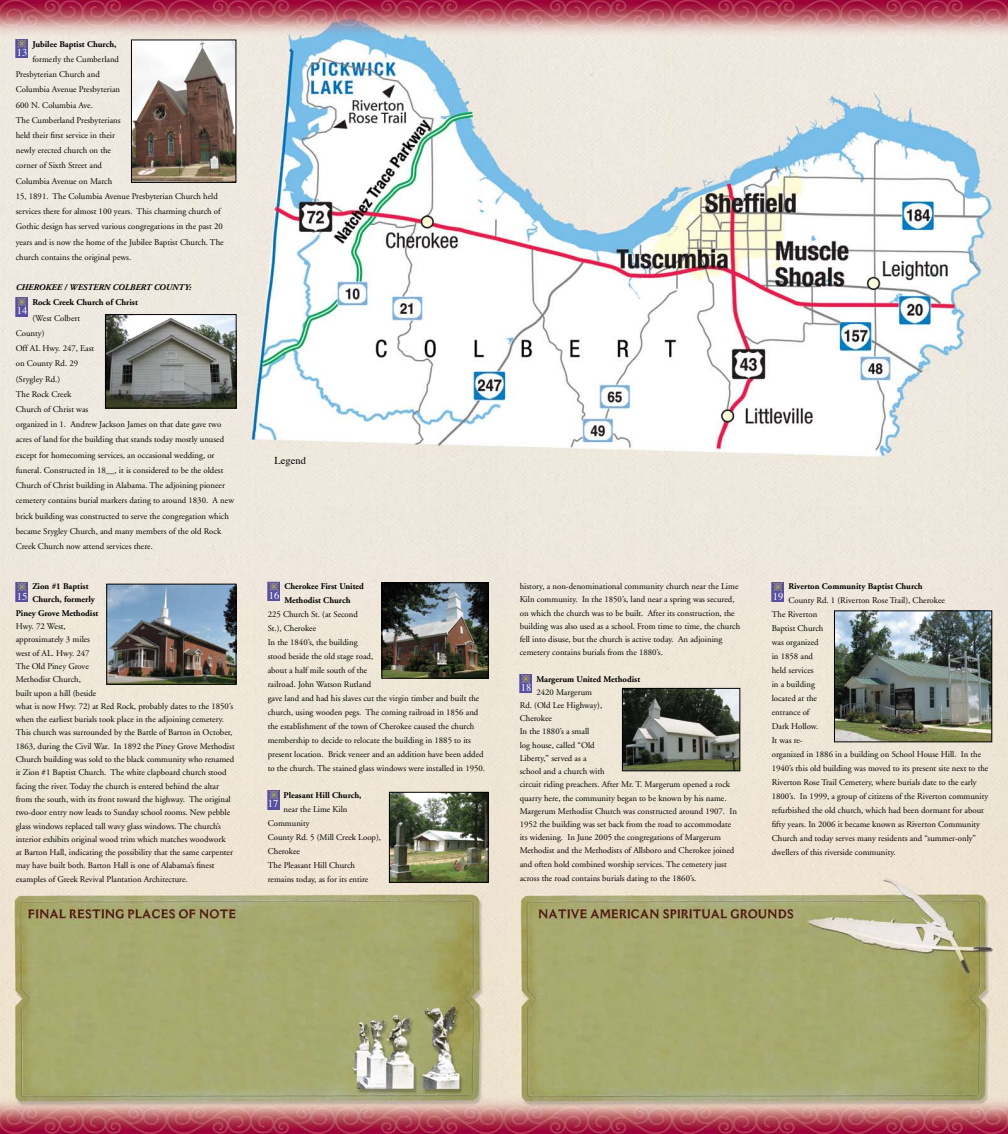
<style>
.page{position:relative;width:1008px;height:1134px;background:#fff}
.page>*{position:absolute;margin:0;border:0;box-sizing:border-box;transform-origin:0 0}
.t1{font:10.5px "Times";color:#fff}
.t2{font:10.5px "Times";color:#000}
.t3{font:8.75px/14px "Adobe Garamond";color:#000}
.t4{font:700 8.75px/14px "Adobe Garamond";color:#000}
.t5{font:italic 700 8.75px "Adobe Garamond";color:#000}
</style>
<div class="page">
<img style="left:0;top:0;width:1008px;height:1134px">
<img style="left:16px;top:39px;width:12px;height:19px">
<img style="left:16px;top:298px;width:12px;height:18px">
<img style="left:16px;top:583px;width:12px;height:18px">
<img style="left:268px;top:582px;width:12px;height:18px">
<img style="left:268px;top:791px;width:12px;height:18px">
<img style="left:520px;top:674px;width:12px;height:19px">
<img style="left:772px;top:583px;width:12px;height:18px">
<img style="left:133px;top:42px;width:101px;height:139px">
<div style="left:131px;top:40px;width:105px;height:143px;border:1px solid #000"></div>
<img style="left:107px;top:316px;width:128px;height:91px">
<div style="left:105px;top:314px;width:132px;height:95px;border:1px solid #000"></div>
<img style="left:108px;top:586px;width:127px;height:97px">
<div style="left:106px;top:584px;width:131px;height:101px;border:1px solid #000"></div>
<img style="left:383px;top:584px;width:104px;height:93px">
<div style="left:381px;top:582px;width:108px;height:97px;border:1px solid #000"></div>
<img style="left:391px;top:794px;width:96px;height:87px">
<div style="left:389px;top:792px;width:100px;height:91px;border:1px solid #000"></div>
<img style="left:624px;top:690px;width:114px;height:79px">
<div style="left:622px;top:688px;width:118px;height:83px;border:1px solid #000"></div>
<img style="left:836px;top:612px;width:154px;height:128px">
<div style="left:834px;top:610px;width:158px;height:132px;border:1px solid #000"></div>
<p class="t4" style="left:32px;top:37px;width:86px">Jubilee Baptist Church,</p>
<p class="t3" style="left:16px;top:52px;width:209px;line-height:15.2px;text-indent:17px">formerly the Cumberland<br>Presbyterian Church and<br>Columbia Avenue Presbyterian<br>600 N. Columbia Ave.<br>The Cumberland Presbyterians<br>held their first service in their<br>newly erected church on the<br>corner of Sixth Street and<br>Columbia Avenue on March<br>15, 1891. The Columbia Avenue Presbyterian Church held services there for almost 100 years. This charming church of Gothic design has served various congregations in the past 20 years and is now the home of the Jubilee Baptist Church. The church contains the original pews.</p>
<p class="t5" style="left:16px;top:283px;width:177px">CHEROKEE / WESTERN COLBERT COUNTY:</p>
<p class="t4" style="left:32px;top:296px;width:107px">Rock Creek Church of Christ</p>
<p class="t3" style="left:16px;top:311px;width:220px;line-height:15.2px;text-indent:17px">(West Colbert<br>County)<br>Off AL Hwy. 247, East<br>on County Rd. 29<br>(Srygley Rd.)<br>The Rock Creek<br>Church of Christ was<br>organized in 1. Andrew Jackson James on that date gave two acres of land for the building that stands today mostly unused except for homecoming services, an occasional wedding, or funeral. Constructed in 18__, it is considered to be the oldest Church of Christ building in Alabama. The adjoining pioneer cemetery contains burial markers dating to around 1830. A new brick building was constructed to serve the congregation which became Srygley Church, and many members of the old Rock Creek Church now attend services there.</p>
<p class="t1" style="left:17px;top:42px;width:12px">13</p>
<p class="t1" style="left:17px;top:301px;width:12px">14</p>
<p class="t2" style="left:275px;top:450px;width:33px">Legend</p>
<p class="t4" style="left:284px;top:580px;width:81px">Cherokee First United<br>Methodist Church</p>
<p class="t3" style="left:268px;top:608px;width:219px">225 Church St. (at Second<br>St.), Cherokee<br>In the 1840’s, the building<br>stood beside the old stage road,<br>about a half mile south of the<br>railroad. John Watson Rutland<br>gave land and had his slaves cut the virgin timber and built the church, using wooden pegs. The coming railroad in 1856 and the establishment of the town of Cherokee caused the church membership to decide to relocate the building in 1885 to its present location. Brick veneer and an addition have been added to the church. The stained glass windows were installed in 1950.</p>
<p class="t4" style="left:283px;top:789px;width:80px">Pleasant Hill Church,</p>
<p class="t3" style="left:268px;top:803px;width:115px;text-indent:16px">near the Lime Kiln<br>Community<br>County Rd. 5 (Mill Creek Loop),<br>Cherokee<br>The Pleasant Hill Church remains today, as for its entire</p>
<p class="t4" style="left:32px;top:580px;width:58px">Zion #1 Baptist</p>
<p class="t4" style="left:32px;top:593px;width:64px">Church, formerly</p>
<p class="t4" style="left:16px;top:606px;width:84px">Piney Grove Methodist</p>
<p class="t3" style="left:16px;top:620px;width:220px;line-height:13.3px">Hwy. 72 West,<br>approximately 3 miles<br>west of AL. Hwy. 247<br>The Old Piney Grove<br>Methodist Church,<br>built upon a hill (beside<br>what is now Hwy. 72) at Red Rock, probably dates to the 1850’s when the earliest burials took place in the adjoining cemetery.<br>This church was surrounded by the Battle of Barton in October, 1863, during the Civil War. In 1892 the Piney Grove Methodist Church building was sold to the black community who renamed it Zion #1 Baptist Church. The white clapboard church stood facing the river. Today the church is entered behind the altar from the south, with its front toward the highway. The original two-door entry now leads to Sunday school rooms. New pebble glass windows replaced tall wavy glass windows. The church’s interior exhibits original wood trim which matches woodwork<br>at Barton Hall, indicating the possibility that the same carpenter may have built both. Barton Hall is one of Alabama’s finest examples of Greek Revival Plantation Architecture.</p>
<p class="t1" style="left:17px;top:587px;width:12px">15</p>
<p class="t1" style="left:269px;top:585px;width:12px">16</p>
<p class="t1" style="left:268px;top:794px;width:12px">17</p>
<p class="t3" style="left:520px;top:580px;width:222px;line-height:13.2px">history, a non-denominational community church near the Lime Kiln community. In the 1850’s, land near a spring was secured, on which the church was to be built. After its construction, the building was also used as a school. From time to time, the church fell into disuse, but the church is active today. An adjoining cemetery contains burials from the 1880’s.</p>
<p class="t4" style="left:536px;top:672px;width:105px">Margerum United Methodist</p>
<p class="t3" style="left:520px;top:686px;width:219px;line-height:13.3px;text-indent:17px">2420 Margerum<br>Rd. (Old Lee Highway),<br>Cherokee<br>In the 1880’s a small<br>log house, called “Old<br>Liberty,” served as a<br>school and a church with<br>circuit riding preachers. After Mr. T. Margerum opened a rock quarry here, the community began to be known by his name.<br>Margerum Methodist Church was constructed around 1907. In 1952 the building was set back from the road to accommodate its widening. In June 2005 the congregations of Margerum Methodist and the Methodists of Allsboro and Cherokee joined and often hold combined worship services. The cemetery just across the road contains burials dating to the 1860’s.</p>
<p class="t1" style="left:521px;top:677px;width:12px">18</p>
<p class="t4" style="left:788px;top:580px;width:136px">Riverton Community Baptist Church</p>
<p class="t3" style="left:772px;top:594px;width:218px;text-indent:17px">County Rd. 1 (Riverton Rose Trail), Cherokee<br>The Riverton<br>Baptist Church<br>was organized<br>in 1858 and<br>held services<br>in a building<br>located at the<br>entrance of<br>Dark Hollow.<br>It was re-<br>organized in 1886 in a building on School House Hill. In the 1940’s this old building was moved to its present site next to the Riverton Rose Trail Cemetery, where burials date to the early 1800’s. In 1999, a group of citizens of the Riverton community refurbished the old church, which had been dormant for about fifty years. In 2006 it became known as Riverton Community Church and today serves many residents and “summer-only” dwellers of this riverside community.</p>
<p class="t1" style="left:773px;top:586px;width:12px">19</p>
</div>
